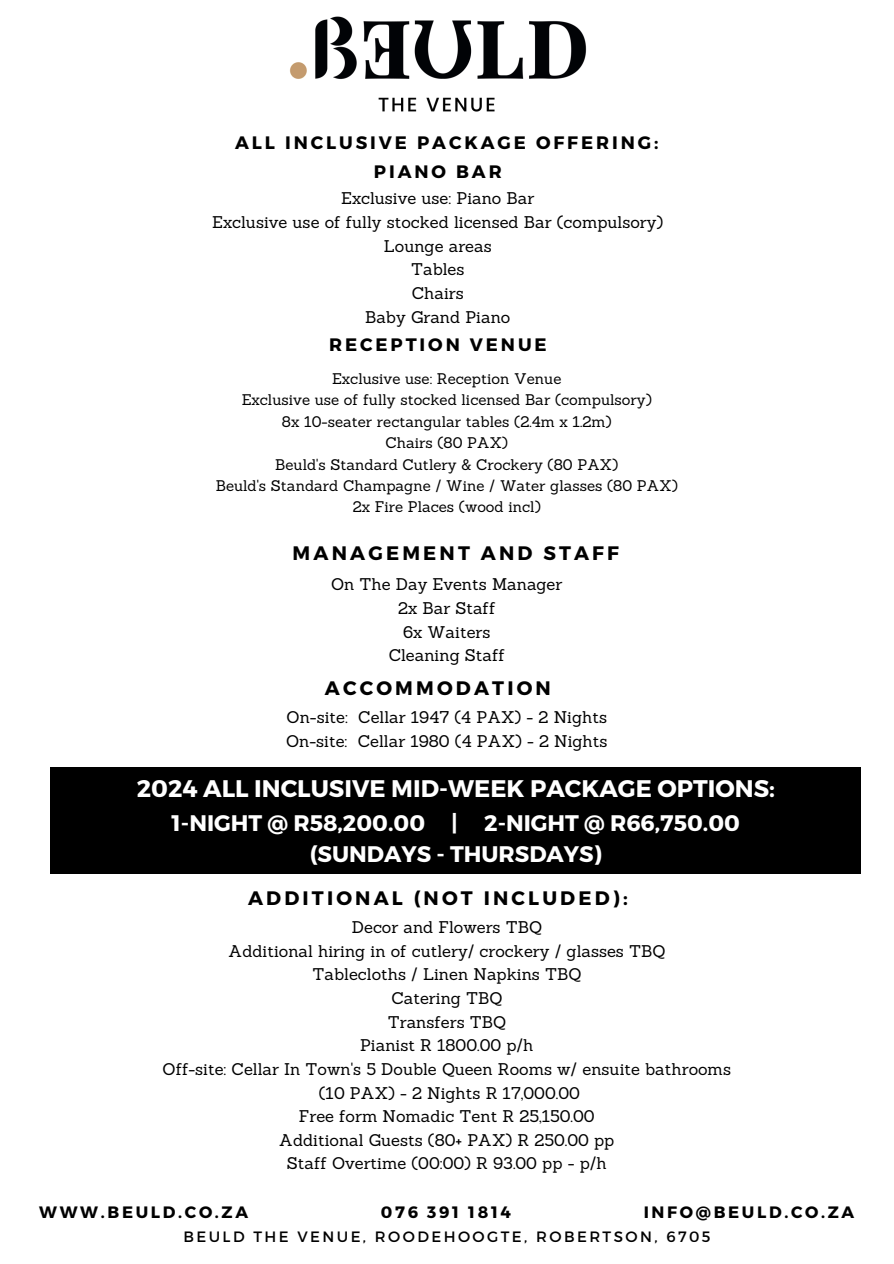
<style>
.page{position:relative;width:894px;height:1264px;background:#fff}
.page>*{position:absolute;margin:0;border:0;box-sizing:border-box;transform-origin:0 0}
.t1{font:700 24px "Montserrat";color:#fff}
.t2{font:700 22.5px "Montserrat";color:#fff}
.t3{font:700 19.5px "Montserrat";letter-spacing:.16em;color:#000}
.t4{font:700 18px "Montserrat";letter-spacing:.16em;color:#000}
.t5{font:16.5px "Sanchez";color:#000}
.t6{font:700 16.5px "Montserrat";letter-spacing:.16em;color:#000}
.t7{font:15px "Sanchez";color:#000}
.t8{font:15px "Montserrat";letter-spacing:.16em;color:#000}
</style>
<div class="page">
<img style="left:290px;top:16px;width:297px;height:96px">
<div style="left:50px;top:767px;width:810px;height:106px;background:#000"></div>
<p class="t4" style="left:235px;top:131px;width:424px">ALL INCLUSIVE PACKAGE OFFERING:</p>
<p class="t4" style="left:374px;top:159px;width:129px">PIANO BAR</p>
<p class="t5" style="left:341px;top:188px;width:195px">Exclusive use: Piano Bar</p>
<p class="t5" style="left:212px;top:211px;width:452px">Exclusive use of fully stocked licensed Bar (compulsory)</p>
<p class="t5" style="left:384px;top:235px;width:109px">Lounge areas</p>
<p class="t5" style="left:411px;top:259px;width:55px">Tables</p>
<p class="t5" style="left:411px;top:282px;width:53px">Chairs</p>
<p class="t5" style="left:365px;top:306px;width:147px">Baby Grand Piano</p>
<p class="t4" style="left:329px;top:332px;width:219px">RECEPTION VENUE</p>
<p class="t7" style="left:332px;top:369px;width:231px">Exclusive use: Reception Venue</p>
<p class="t7" style="left:242px;top:390px;width:411px">Exclusive use of fully stocked licensed Bar (compulsory)</p>
<p class="t7" style="left:282px;top:412px;width:331px">8x 10-seater rectangular tables (2.4m x 1.2m)</p>
<p class="t7" style="left:385px;top:433px;width:124px">Chairs (80 PAX)</p>
<p class="t7" style="left:275px;top:454px;width:344px">Beuld's Standard Cutlery &amp; Crockery (80 PAX)</p>
<p class="t7" style="left:216px;top:476px;width:463px">Beuld's Standard Champagne / Wine / Water glasses (80 PAX)</p>
<p class="t7" style="left:352px;top:497px;width:189px">2x Fire Places (wood incl)</p>
<p class="t3" style="left:292px;top:540px;width:328px">MANAGEMENT AND STAFF</p>
<p class="t5" style="left:331px;top:573px;width:233px">On The Day Events Manager</p>
<p class="t5" style="left:398px;top:597px;width:99px">2x Bar Staff</p>
<p class="t5" style="left:403px;top:621px;width:89px">6x Waiters</p>
<p class="t5" style="left:388px;top:644px;width:118px">Cleaning Staff</p>
<p class="t3" style="left:325px;top:675px;width:227px">ACCOMMODATION</p>
<p class="t5" style="left:286px;top:706px;width:322px">On-site: Cellar 1947 (4 PAX) - 2 Nights</p>
<p class="t5" style="left:286px;top:730px;width:323px">On-site: Cellar 1980 (4 PAX) - 2 Nights</p>
<p class="t1" style="left:137px;top:773px;width:639px">2024 ALL INCLUSIVE MID-WEEK PACKAGE OPTIONS:</p>
<p class="t2" style="left:172px;top:808px;width:569px">1-NIGHT @ R58,200.00 | 2-NIGHT @ R66,750.00</p>
<p class="t2" style="left:310px;top:839px;width:293px">(SUNDAYS - THURSDAYS)</p>
<p class="t3" style="left:248px;top:885px;width:381px">ADDITIONAL (NOT INCLUDED):</p>
<p class="t5" style="left:352px;top:916px;width:191px">Decor and Flowers TBQ</p>
<p class="t5" style="left:228px;top:940px;width:438px">Additional hiring in of cutlery/ crockery / glasses TBQ</p>
<p class="t5" style="left:312px;top:963px;width:270px">Tablecloths / Linen Napkins TBQ</p>
<p class="t5" style="left:391px;top:987px;width:112px">Catering TBQ</p>
<p class="t5" style="left:387px;top:1011px;width:120px">Transfers TBQ</p>
<p class="t5" style="left:360px;top:1034px;width:175px">Pianist R 1800.00 p/h</p>
<p class="t5" style="left:162px;top:1058px;width:569px">Off-site: Cellar In Town's 5 Double Queen Rooms w/ ensuite bathrooms</p>
<p class="t5" style="left:319px;top:1081px;width:262px">(10 PAX) - 2 Nights R 17,000.00</p>
<p class="t5" style="left:299px;top:1105px;width:297px">Free form Nomadic Tent R 25,150.00</p>
<p class="t5" style="left:279px;top:1129px;width:336px">Additional Guests (80+ PAX) R 250.00 pp</p>
<p class="t5" style="left:287px;top:1152px;width:321px">Staff Overtime (00:00) R 93.00 pp - p/h</p>
<p class="t6" style="left:39px;top:1201px;width:210px">WWW.BEULD.CO.ZA</p>
<p class="t6" style="left:381px;top:1201px;width:131px">076 391 1814</p>
<p class="t6" style="left:643px;top:1201px;width:212px">INFO@BEULD.CO.ZA</p>
<p class="t8" style="left:183px;top:1226px;width:528px">BEULD THE VENUE, ROODEHOOGTE, ROBERTSON, 6705</p>
</div>
